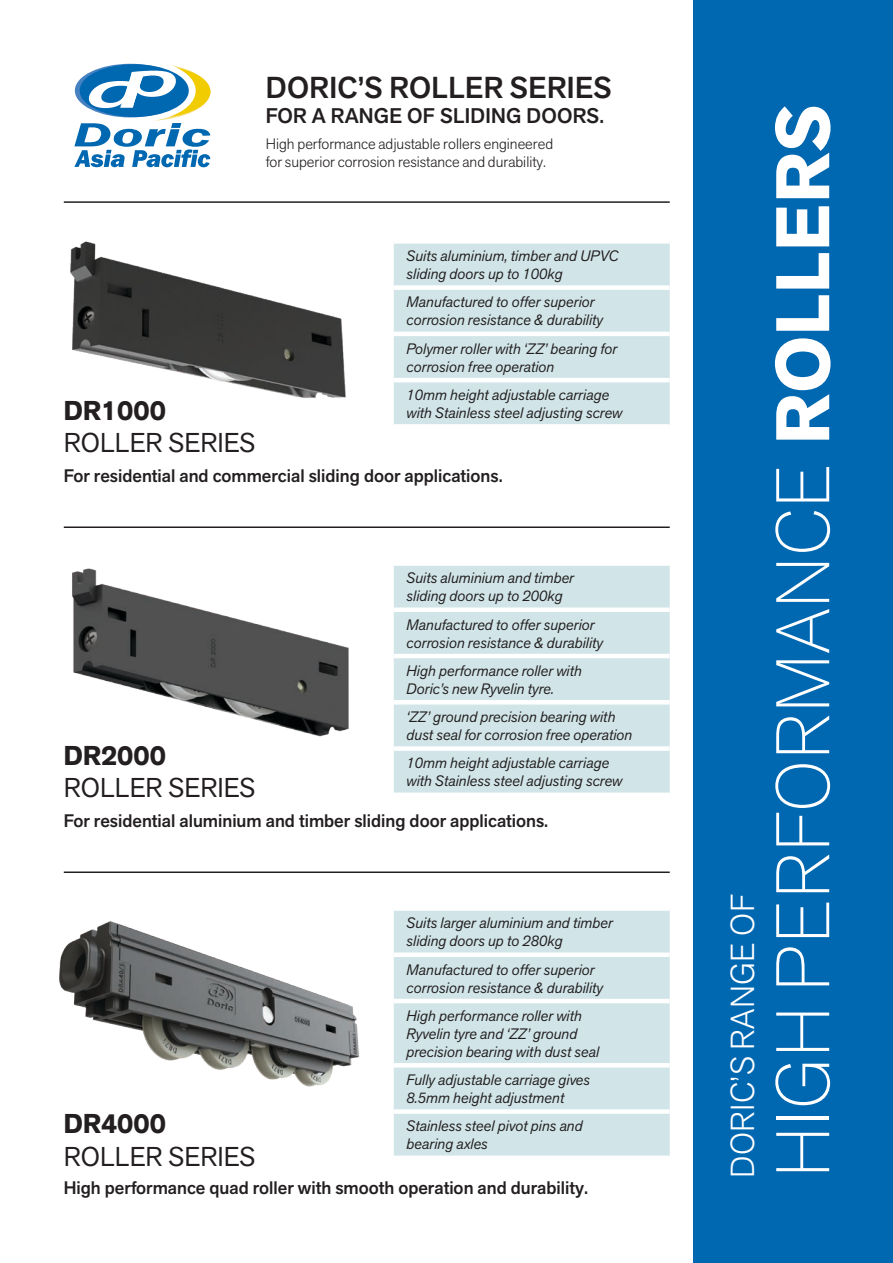
<style>
.page{position:relative;width:893px;height:1263px;background:#fff}
.page>*{position:absolute;margin:0;border:0;box-sizing:border-box;transform-origin:0 0}
.t1{font:200 75px "Akzid Grtsk Next";letter-spacing:.01em;color:#fff}
.t2{font:300 33px "Akzid Grtsk Next";letter-spacing:.01em;color:#fff}
.Points{font:500 30px "Akzid Grtsk Next";letter-spacing:.01em;color:#231f20}
.Product_Title{font:27px "Akzid Grtsk Next";color:#231f20}
.Product_Title-2{font:700 27px "Akzid Grtsk Next";color:#231f20}
.Points-2{font:500 21px "Akzid Grtsk Next";letter-spacing:.01em;color:#231f20}
.t3{font:500 18px "Akzid Grtsk Next";color:#231f20}
.t4{font:italic 15px/18px "Akzid Grtsk Next";color:#231f20}
.Points-3{font:300 15px/18px "Akzid Grtsk Next";color:#231f20}
.s1{font-weight:700}
</style>
<div class="page">
<hr style="left:0;top:1209px;width:1px;height:54px;background:#1269b2">
<div style="left:693px;top:0;width:200px;height:1263px;background:#0067b1"></div>
<div style="left:394px;top:244px;width:276px;height:180px;background:#d1e5e8"></div>
<div style="left:394px;top:285px;width:276px;height:5px;background:#fff"></div>
<hr style="left:394px;top:332px;width:276px;height:4px;background:#fff">
<hr style="left:394px;top:378px;width:276px;height:4px;background:#fff">
<div style="left:394px;top:566px;width:276px;height:226px;background:#d1e5e8"></div>
<div style="left:394px;top:607px;width:276px;height:5px;background:#fff"></div>
<hr style="left:394px;top:654px;width:276px;height:4px;background:#fff">
<hr style="left:394px;top:700px;width:276px;height:4px;background:#fff">
<div style="left:394px;top:746px;width:276px;height:5px;background:#fff"></div>
<div style="left:394px;top:911px;width:276px;height:244px;background:#d1e5e8"></div>
<div style="left:394px;top:952px;width:276px;height:5px;background:#fff"></div>
<hr style="left:394px;top:999px;width:276px;height:4px;background:#fff">
<hr style="left:394px;top:1063px;width:276px;height:4px;background:#fff">
<div style="left:394px;top:1109px;width:276px;height:5px;background:#fff"></div>
<img style="left:70px;top:241px;width:276px;height:157px">
<hr style="left:64px;top:526px;width:606px;height:2px;background:#231f20">
<hr style="left:64px;top:201px;width:606px;height:2px;background:#231f20">
<hr style="left:64px;top:871px;width:606px;height:2px;background:#231f20">
<img style="left:72px;top:568px;width:277px;height:169px">
<img style="left:59px;top:921px;width:300px;height:166px">
<svg style="left:74px;top:65px;width:136px;height:102px"></svg>
<p class="Points" style="left:266px;top:68px;width:347px">DORIC’S ROLLER SERIES</p>
<p class="Points-2" style="left:266px;top:102px;width:340px">FOR A RANGE OF SLIDING DOORS.</p>
<p class="Points-3" style="left:266px;top:135px;width:289px">High performance adjustable rollers engineered for superior corrosion resistance and durability.</p>
<p class="Product_Title-2" style="left:64px;top:393px;width:104px">DR1000</p>
<p class="Product_Title" style="left:64px;top:425px;width:193px">ROLLER SERIES</p>
<p class="t4" style="left:407px;top:247px;width:214px">Suits aluminium, timber and UPVC sliding doors up to 100kg</p>
<p class="t4" style="left:407px;top:293px;width:198px">Manufactured to offer superior corrosion resistance &amp; durability</p>
<p class="t4" style="left:407px;top:339px;width:212px">Polymer roller with ‘ZZ’ bearing for corrosion free operation</p>
<p class="t4" style="left:407px;top:385px;width:217px">10mm height adjustable carriage with Stainless steel adjusting screw</p>
<p class="t3" style="left:64px;top:464px;width:440px">For residential and commercial sliding door applications.</p>
<p class="Product_Title-2" style="left:64px;top:738px;width:104px">DR2000</p>
<p class="Product_Title" style="left:64px;top:770px;width:193px">ROLLER SERIES</p>
<p class="t4" style="left:407px;top:569px;width:169px">Suits aluminium and timber sliding doors up to 200kg</p>
<p class="t4" style="left:407px;top:615px;width:198px">Manufactured to offer superior corrosion resistance &amp; durability</p>
<p class="t4" style="left:407px;top:661px;width:177px">High performance roller with<br>Doric’s new Ryvelin tyre.</p>
<p class="t4" style="left:407px;top:708px;width:227px">‘ZZ’ ground precision bearing with dust seal for corrosion free operation</p>
<p class="t4" style="left:407px;top:754px;width:217px">10mm height adjustable carriage with Stainless steel adjusting screw</p>
<p class="t3" style="left:64px;top:808px;width:486px">For residential aluminium and timber sliding door applications.</p>
<p class="Product_Title-2" style="left:64px;top:1106px;width:104px">DR4000</p>
<p class="Product_Title" style="left:64px;top:1139px;width:193px">ROLLER SERIES</p>
<p class="t4" style="left:407px;top:914px;width:208px">Suits larger aluminium and timber sliding doors up to 280kg</p>
<p class="t4" style="left:407px;top:960px;width:198px">Manufactured to offer superior corrosion resistance &amp; durability</p>
<p class="t4" style="left:407px;top:1006px;width:194px">High performance roller with<br>Ryvelin tyre and ‘ZZ’ ground precision bearing with dust seal</p>
<p class="t4" style="left:407px;top:1071px;width:185px">Fully adjustable carriage gives<br>8.5mm height adjustment</p>
<p class="t4" style="left:407px;top:1117px;width:178px">Stainless steel pivot pins and bearing axles</p>
<p class="t3" style="left:64px;top:1176px;width:526px">High performance quad roller with smooth operation and durability.</p>
<p class="t2" style="left:721px;top:1178px;width:285px;rotate:-90deg">DORIC’S RANGE OF</p>
<p class="t1" style="left:754px;top:1177px;width:1074px;rotate:-90deg">HIGH PERFORMANCE <span class="s1">ROLLERS</span></p>
</div>
